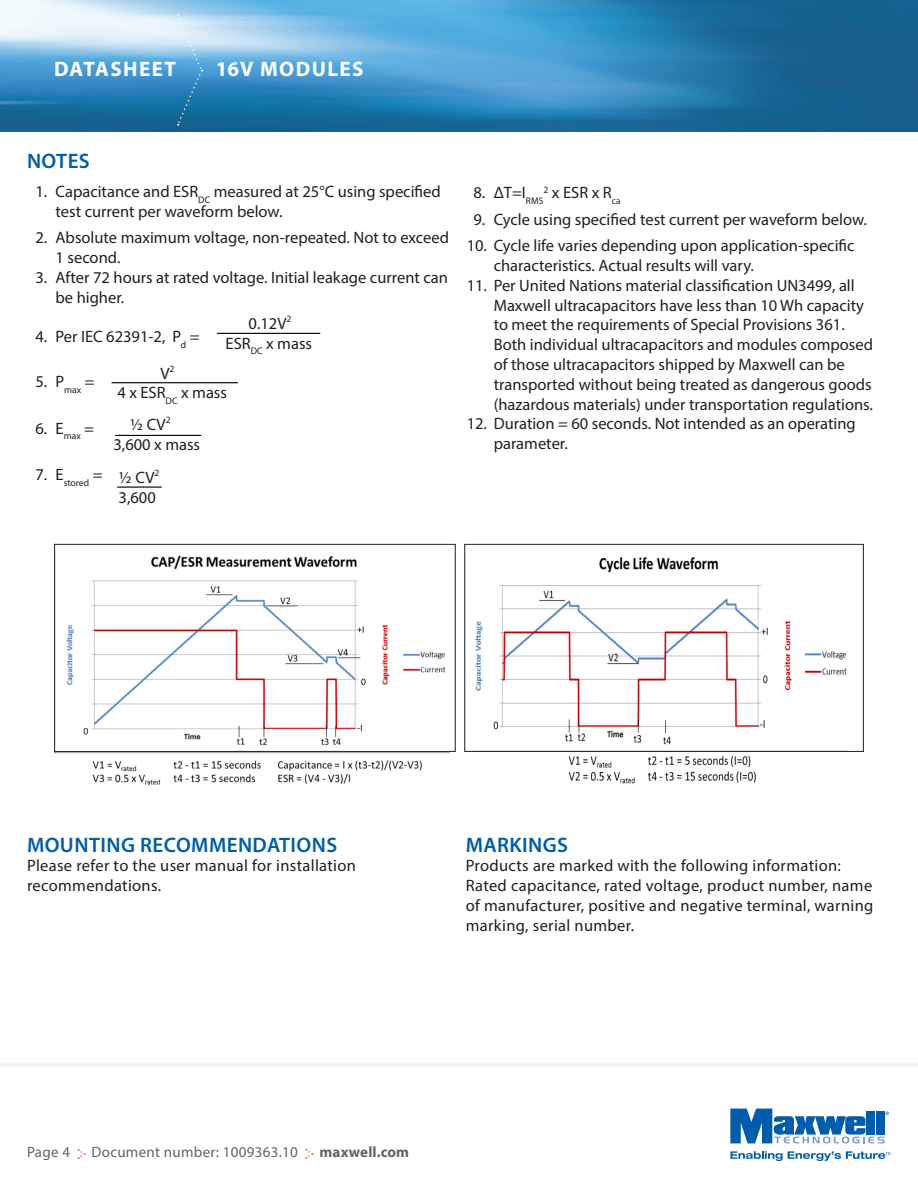
<style>
.page{position:relative;width:918px;height:1188px;background:#fff}
.page>*{position:absolute;margin:0;border:0;box-sizing:border-box;transform-origin:0 0}
.t1{font:600 21px "Myriad Pro";letter-spacing:.02em;color:#015dab}
.t2{font:700 21px "Myriad Pro";letter-spacing:.065em;color:#fff}
.semibold{font:16.5px/19.8px "Myriad Pro";color:#231f20}
.semibold-2{font:16.5px/19.8px "Myriad Pro";letter-spacing:.02em;color:#231f20}
.t3{font:15px "Myriad Pro";letter-spacing:.02em;color:#636366}
.t4{font:700 15px "Myriad Pro";letter-spacing:.005em;color:#636366}
.t5{font:9.6px "Myriad Pro";letter-spacing:-.005em;color:#231f20}
</style>
<div class="page">
<img style="left:0;top:0;width:918px;height:132px">
<svg style="left:78px;top:1149px;width:7px;height:10px"></svg>
<svg style="left:305px;top:1149px;width:8px;height:10px"></svg>
<hr style="left:0;top:1064px;width:918px;height:2px;background:#edf0f8">
<svg style="left:177px;top:14px;width:26px;height:112px;background:#6aa8cf"></svg>
<svg style="left:730px;top:1109px;width:159px;height:34px"></svg>
<svg style="left:730px;top:1151px;width:161px;height:10px"></svg>
<hr style="left:217px;top:333px;width:103px;height:1px;background:#000">
<hr style="left:112px;top:382px;width:126px;height:1px;background:#000">
<hr style="left:115px;top:435px;width:86px;height:1px;background:#000">
<hr style="left:117px;top:487px;width:45px;height:1px;background:#000">
<img style="left:55px;top:555px;width:395px;height:230px">
<img style="left:475px;top:557px;width:372px;height:227px">
<div style="left:54px;top:544px;width:402px;height:208px;border:1px solid #231f20"></div>
<div style="left:464px;top:544px;width:400px;height:208px;border:1px solid #231f20"></div>
<p class="t2" style="left:54px;top:56px;width:123px">DATASHEET</p>
<p class="t2" style="left:216px;top:56px;width:149px">16V MODULES</p>
<p class="t1" style="left:27px;top:148px;width:64px">NOTES</p>
<p class="semibold" style="left:56px;top:181px;width:387px;text-indent:-20px">1. Capacitance and ESR<sub>DC</sub> measured at 25°C using specified test current per waveform below.</p>
<p class="semibold" style="left:56px;top:228px;width:395px;text-indent:-20px">2. Absolute maximum voltage, non-repeated. Not to exceed<br>1 second.</p>
<p class="semibold" style="left:56px;top:267px;width:394px;text-indent:-20px">3. After 72 hours at rated voltage. Initial leakage current can be higher.</p>
<p class="semibold" style="left:35px;top:327px;width:166px">4. Per IEC 62391-2, P<sub>d</sub> =</p>
<p class="semibold" style="left:35px;top:372px;width:61px">5. P<sub>max</sub> =</p>
<p class="semibold" style="left:35px;top:418px;width:60px">6. E<sub>max</sub> =</p>
<p class="t5" style="left:35px;top:476px;width:69px"><sup>7.</sup> <sup>E</sup>stored <sup>=</sup></p>
<p class="semibold" style="left:249px;top:313px;width:44px">0.12V<sup>2</sup></p>
<p class="semibold" style="left:226px;top:333px;width:88px">ESR<sub>DC</sub> x mass</p>
<p class="semibold" style="left:160px;top:363px;width:16px">V<sup>2</sup></p>
<p class="semibold" style="left:117px;top:382px;width:111px">4 x ESR<sub>DC</sub> x mass</p>
<p class="semibold" style="left:130px;top:414px;width:42px">½ CV<sup>2</sup></p>
<p class="semibold" style="left:113px;top:434px;width:88px">3,600 x mass</p>
<p class="semibold" style="left:119px;top:468px;width:42px">½ CV<sup>2</sup></p>
<p class="semibold" style="left:119px;top:487px;width:39px">3,600</p>
<p class="semibold" style="left:473px;top:182px;width:149px">8. ∆T=I<sub>RMS</sub><sup>2</sup> x ESR x R<sub>ca</sub></p>
<p class="semibold" style="left:473px;top:209px;width:395px">9. Cycle using specified test current per waveform below.</p>
<p class="semibold" style="left:494px;top:236px;width:362px;text-indent:-27px">10. Cycle life varies depending upon application-specific characteristics. Actual results will vary.</p>
<p class="semibold" style="left:494px;top:275px;width:381px;text-indent:-27px">11. Per United Nations material classification UN3499, all Maxwell ultracapacitors have less than 10 Wh capacity to meet the requirements of Special Provisions 361.<br>Both individual ultracapacitors and modules composed of those ultracapacitors shipped by Maxwell can be transported without being treated as dangerous goods (hazardous materials) under transportation regulations.</p>
<p class="semibold" style="left:494px;top:414px;width:364px;text-indent:-27px">12. Duration = 60 seconds. Not intended as an operating parameter.</p>
<p class="t1" style="left:27px;top:831px;width:312px">MOUNTING RECOMMENDATIONS</p>
<p class="semibold-2" style="left:27px;top:856px;width:331px">Please refer to the user manual for installation recommendations.</p>
<p class="t1" style="left:466px;top:831px;width:104px">MARKINGS</p>
<p class="semibold-2" style="left:466px;top:856px;width:409px">Products are marked with the following information:<br>Rated capacitance, rated voltage, product number, name of manufacturer, positive and negative terminal, warning marking, serial number.</p>
<p class="t3" style="left:27px;top:1143px;width:45px">Page 4</p>
<p class="t3" style="left:92px;top:1143px;width:208px">Document number: 1009363.10</p>
<p class="t4" style="left:320px;top:1142px;width:91px">maxwell.com</p>
</div>
